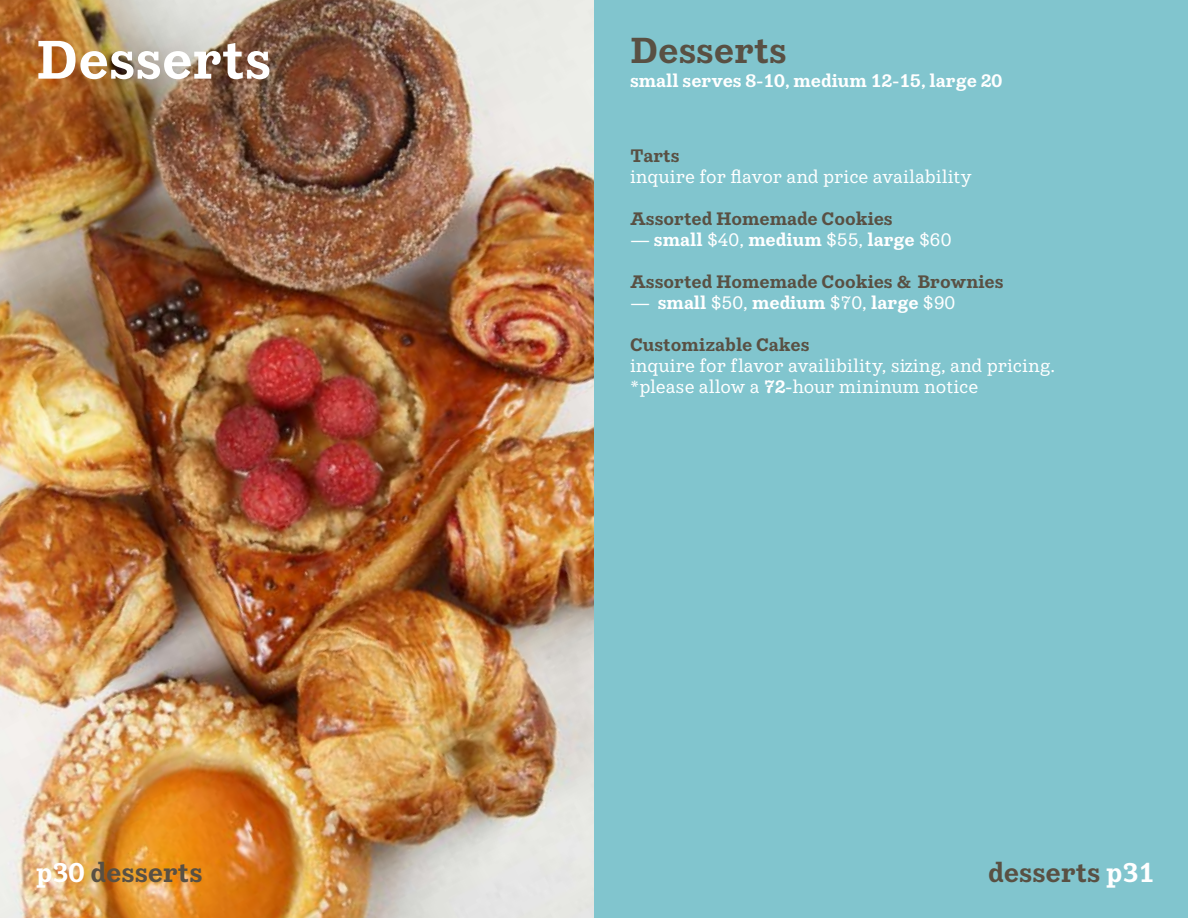
<style>
.page{position:relative;width:1188px;height:918px;background:#fff}
.page>*{position:absolute;margin:0;border:0;box-sizing:border-box;transform-origin:0 0}
.t1{font:600 54px "Fare Serif";color:#fff}
.t2{font:600 36px "Fare Serif";color:#595043}
.t3{font:600 27px "Fare Serif";color:#595043}
.t4{font:18px/21px "Fare Serif";color:#fff}
.t5{font:600 18px "Fare Serif";color:#fff}
.t6{font:600 18px "Fare Serif";color:#595043}
.s1{color:#fff}
.s2{font-weight:400}
.s3{font-family:"Superclarendon";font-size:15px}
.s4{font-weight:600}
</style>
<div class="page">
<img style="left:0;top:0;width:594px;height:918px">
<div style="left:594px;top:0;width:594px;height:918px;background:#81c5ce"></div>
<h1 class="t1" style="left:36px;top:27px;width:237px">Desserts</h1>
<h3 class="t3" style="left:36px;top:856px;width:168px"><span class="s1">p30</span> desserts</h3>
<h2 class="t2" style="left:630px;top:29px;width:158px">Desserts</h2>
<p class="t5" style="left:630px;top:70px;width:374px">small serves 8-10, medium 12-15, large 20</p>
<p class="t6" style="left:630px;top:145px;width:51px">Tarts</p>
<p class="t4" style="left:630px;top:166px;width:343px">inquire for flavor and price availability</p>
<p class="t6" style="left:630px;top:208px;width:264px">Assorted Homemade Cookies</p>
<p class="t5" style="left:630px;top:229px;width:323px">— small <span class="s2">$40,</span> medium <span class="s2">$55,</span> large <span class="s2">$60</span></p>
<p class="t6" style="left:630px;top:271px;width:375px">Assorted Homemade Cookies &amp; Brownies</p>
<p class="t5" style="left:630px;top:292px;width:327px">— small <span class="s2">$50,</span> medium <span class="s2">$70,</span> large <span class="s2">$90</span></p>
<p class="t6" style="left:630px;top:334px;width:181px">Customizable Cakes</p>
<p class="t4" style="left:630px;top:355px;width:427px">inquire for flavor availibility, sizing, and pricing. <span class="s3">*</span>please allow a <span class="s4">72</span>-hour mininum notice</p>
<h3 class="t3" style="left:988px;top:856px;width:168px">desserts <span class="s1">p31</span></h3>
</div>
